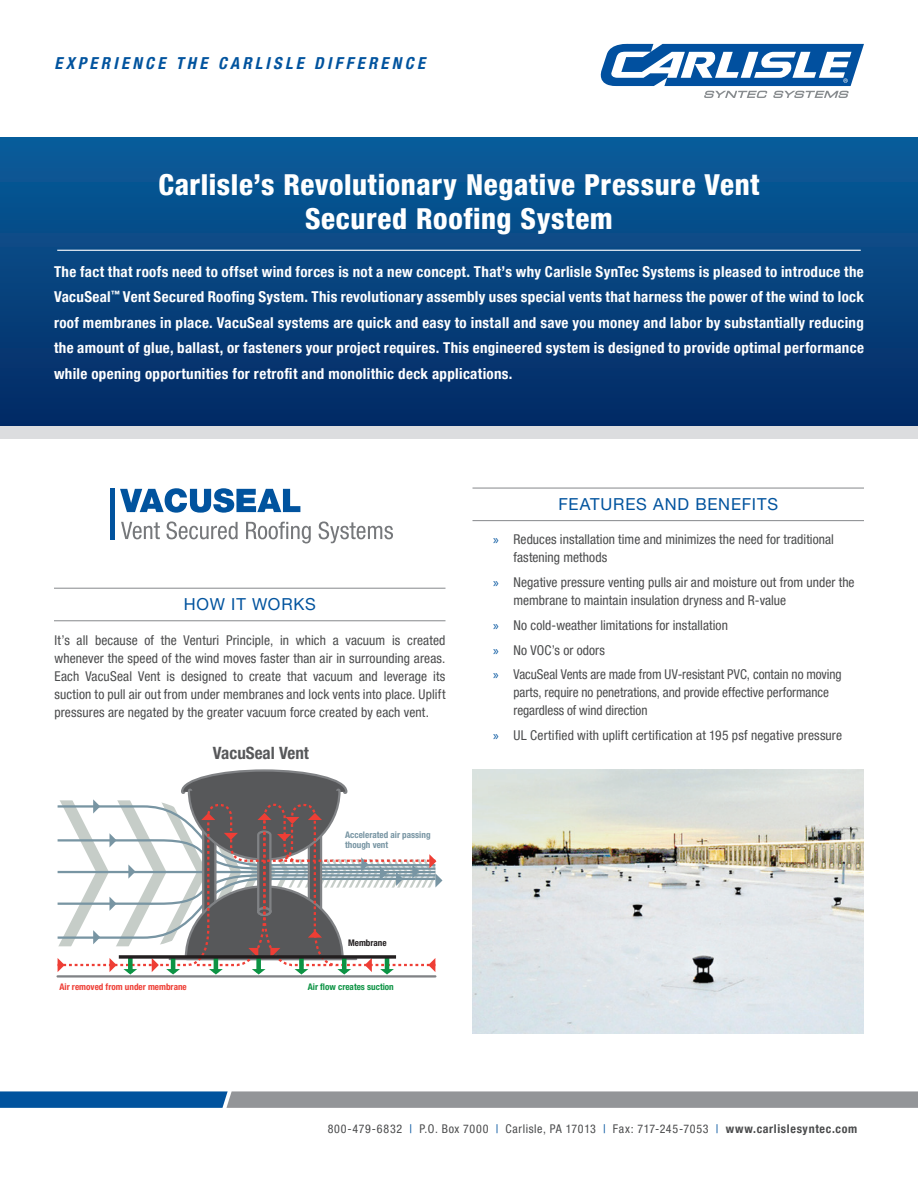
<style>
.page{position:relative;width:918px;height:1188px;background:#fff}
.page>*{position:absolute;margin:0;border:0;box-sizing:border-box;transform-origin:0 0}
.t1{font:800 condensed 28.8px "Helvetica Neue LT Pro";letter-spacing:.02em;color:#fff}
.t2{font:700 condensed 17.1px "Helvetica Neue";color:#57585a}
.t3{font:italic 700 condensed 16.5px "Helvetica Neue LT Pro";letter-spacing:.205em;color:#01539e}
.t4{font:16.5px "Helvetica Neue LT Pro";letter-spacing:.05em;color:#01539e}
.t5{font:700 condensed 15px/25.5px "Helvetica Neue LT Pro";letter-spacing:.02em;color:#fff;text-align:justify}
.t6{font:condensed 13.5px/18px "Helvetica Neue LT Pro";letter-spacing:.005em;color:#4b4c4d}
.t7{font:condensed 12px "Helvetica Neue LT Pro";letter-spacing:.05em;color:#4b4c4d}
.t8{font:700 condensed 9.15px/10.9px "Helvetica Neue";color:#7895a3}
.t9{font:700 condensed 9.15px "Helvetica Neue";color:#ee3e35}
.t10{font:700 condensed 9.15px "Helvetica Neue";color:#0d9344}
.t11{font:700 condensed 9.15px "Helvetica Neue";color:#231f20}
.s1{font-family:"Myriad Pro";font-stretch:normal;color:#01539e}
.s2{color:#01539e}
.s3{font-weight:700}
</style>
<div class="page">
<div style="left:0;top:138px;width:918px;height:288px;background:linear-gradient(to bottom,#0a5d9b,#032a64)"></div>
<hr style="left:57px;top:250px;width:804px;height:1px;background:#fff">
<div style="left:0;top:426px;width:918px;height:13px;background:#dcdddf"></div>
<svg style="left:601px;top:44px;width:263px;height:54px"></svg>
<hr style="left:472px;top:487px;width:392px;height:2px;background:#939598">
<hr style="left:472px;top:520px;width:392px;height:1px;background:#939598">
<hr style="left:54px;top:588px;width:392px;height:1px;background:#939598">
<hr style="left:54px;top:620px;width:392px;height:1px;background:#939598">
<svg style="left:57px;top:769px;width:385px;height:206px"></svg>
<svg style="left:119px;top:955px;width:277px;height:4px"></svg>
<hr style="left:58px;top:975px;width:377px;height:3px;background:#808285">
<svg style="left:0;top:1091px;width:918px;height:17px;background:#74899d"></svg>
<img style="left:473px;top:770px;width:391px;height:263px">
<svg style="left:120px;top:488px;width:181px;height:25px"></svg>
<svg style="left:121px;top:522px;width:39px;height:17px"></svg>
<svg style="left:166px;top:521px;width:72px;height:18px"></svg>
<svg style="left:246px;top:522px;width:65px;height:21px"></svg>
<svg style="left:319px;top:521px;width:74px;height:22px"></svg>
<div style="left:110px;top:489px;width:5px;height:51px;background:#01539e"></div>
<div style="left:300px;top:487px;width:15px;height:9px;background:#fff"></div>
<p class="t3" style="left:54px;top:53px;width:372px">EXPERIENCE THE CARLISLE DIFFERENCE</p>
<p class="t1" style="left:158px;top:167px;width:603px">Carlisle’s Revolutionary Negative Pressure Vent</p>
<p class="t1" style="left:305px;top:202px;width:309px">Secured Roofing System</p>
<p class="t5" style="left:54px;top:259px;width:812px">The fact that roofs need to offset wind forces is not a new concept. That’s why Carlisle SynTec Systems is pleased to introduce the VacuSeal<sup>™</sup> Vent Secured Roofing System. This revolutionary assembly uses special vents that harness the power of the wind to lock roof membranes in place. VacuSeal systems are quick and easy to install and save you money and labor by substantially reducing the amount of glue, ballast, or fasteners your project requires. This engineered system is designed to provide optimal performance while opening opportunities for retrofit and monolithic deck applications.</p>
<p class="t4" style="left:184px;top:594px;width:133px">HOW IT WORKS</p>
<p class="t6" style="left:54px;top:631px;width:393px;text-align:justify">It’s all because of the Venturi Principle, in which a vacuum is created whenever the speed of the wind moves faster than air in surrounding areas.<br>Each VacuSeal Vent is designed to create that vacuum and leverage its suction to pull air out from under membranes and lock vents into place. Uplift pressures are negated by the greater vacuum force created by each vent.</p>
<p class="t2" style="left:213px;top:743px;width:98px">VacuSeal Vent</p>
<p class="t8" style="left:345px;top:829px;width:87px">Accelerated air passing though vent</p>
<p class="t11" style="left:348px;top:938px;width:40px">Membrane</p>
<p class="t9" style="left:59px;top:981px;width:129px">Air removed from under membrane</p>
<p class="t10" style="left:308px;top:981px;width:88px">Air flow creates suction</p>
<p class="t4" style="left:558px;top:494px;width:221px">FEATURES AND BENEFITS</p>
<p class="t6" style="left:513px;top:530px;width:322px;text-indent:-20px"><span class="s1">»</span> Reduces installation time and minimizes the need for traditional fastening methods</p>
<p class="t6" style="left:513px;top:573px;width:343px;text-indent:-20px"><span class="s1">»</span> Negative pressure venting pulls air and moisture out from under the membrane to maintain insulation dryness and R-value</p>
<p class="t6" style="left:493px;top:616px;width:236px"><span class="s1">»</span> No cold-weather limitations for installation</p>
<p class="t6" style="left:493px;top:641px;width:113px"><span class="s1">»</span> No VOC’s or odors</p>
<p class="t6" style="left:513px;top:665px;width:330px;text-indent:-20px"><span class="s1">»</span> VacuSeal Vents are made from UV-resistant PVC, contain no moving parts, require no penetrations, and provide effective performance regardless of wind direction</p>
<p class="t6" style="left:493px;top:726px;width:350px"><span class="s1">»</span> UL Certified with uplift certification at 195 psf negative pressure</p>
<p class="t7" style="left:328px;top:1122px;width:531px">800-479-6832 <span class="s2">|</span> P.O. Box 7000 <span class="s2">|</span> Carlisle, PA 17013 <span class="s2">|</span> Fax: 717-245-7053 <span class="s2">|</span> <span class="s3">www.carlislesyntec.com</span></p>
</div>
